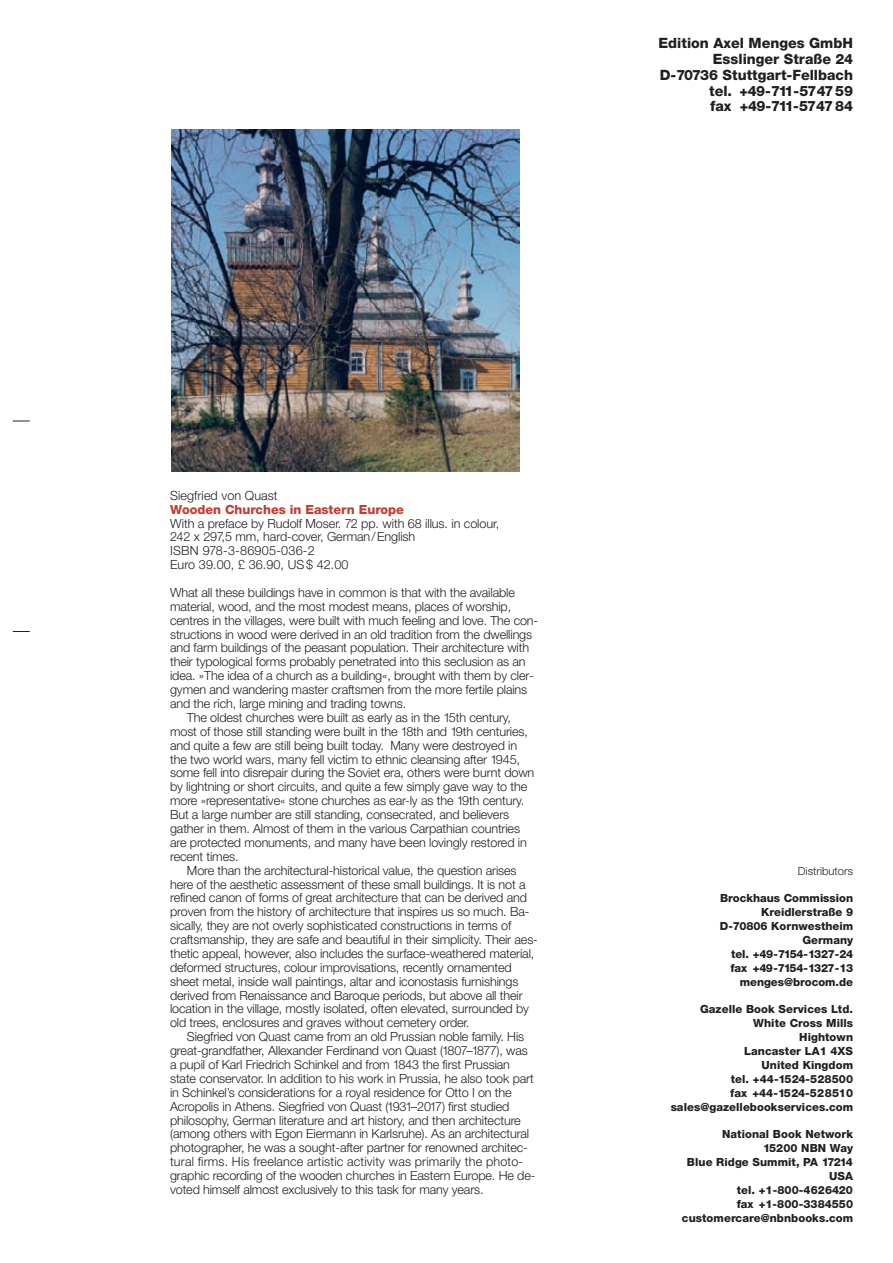
<style>
.page{position:relative;width:893px;height:1263px;background:#fff}
.page>*{position:absolute;margin:0;border:0;box-sizing:border-box;transform-origin:0 0}
.t1{font:800 14.25px/15.8px "Helvetica Neue";color:#231f20;text-align:right}
.t2{font:300 12.6px/14px "Helvetica Neue";letter-spacing:-.01em;color:#231f20}
.t3{font:300 12.6px "Helvetica Neue";letter-spacing:.01em;color:#231f20}
.t4{font:800 12.6px "Helvetica Neue";color:#c7392c}
.t5{font:800 11.25px/14px "Helvetica Neue";letter-spacing:.005em;color:#231f20;text-align:right}
.t6{font:300 11.25px "Helvetica Neue";color:#231f20}
</style>
<div class="page">
<svg style="left:13px;top:421px;width:17px;height:1px"></svg>
<svg style="left:13px;top:631px;width:17px;height:1px"></svg>
<img style="left:171px;top:129px;width:349px;height:343px">
<p class="t1" style="left:658px;top:37px;width:196px">Edition Axel Menges GmbH<br>Esslinger Straße 24<br>D-70736 Stuttgart-Fellbach tel. +49-711-574759<br>fax +49-711-574784</p>
<p class="t2" style="left:170px;top:489px;width:109px">Siegfried von Quast</p>
<p class="t4" style="left:170px;top:505px;width:235px">Wooden Churches in Eastern Europe</p>
<p class="t2" style="left:170px;top:517px;width:331px">With a preface by Rudolf Moser. 72 pp. with 68 illus. in colour, 242 x 297,5 mm, hard-cover, German/English<br>ISBN 978-3-86905-036-2<br>Euro 39.00, £ 36.90, US$ 42.00</p>
<p class="t2" style="left:170px;top:587px;width:346px">What all these buildings have in common is that with the available</p>
<p class="t2" style="left:170px;top:600px;width:343px">material, wood, and the most modest means, places of worship,</p>
<p class="t2" style="left:170px;top:614px;width:370px">centres in the villages, were built with much feeling and love. The con-</p>
<p class="t2" style="left:170px;top:628px;width:364px">structions in wood were derived in an old tradition from the dwellings</p>
<p class="t2" style="left:170px;top:642px;width:360px">and farm buildings of the peasant population. Their architecture with</p>
<p class="t2" style="left:170px;top:656px;width:357px">their typological forms probably penetrated into this seclusion as an</p>
<p class="t2" style="left:170px;top:670px;width:365px">idea. »The idea of a church as a building«, brought with them by cler-</p>
<p class="t2" style="left:170px;top:684px;width:359px">gymen and wandering master craftsmen from the more fertile plains</p>
<p class="t2" style="left:170px;top:698px;width:238px">and the rich, large mining and trading towns.</p>
<p class="t2" style="left:187px;top:712px;width:325px">The oldest churches were built as early as in the 15th century,</p>
<p class="t2" style="left:170px;top:725px;width:359px">most of those still standing were built in the 18th and 19th centuries,</p>
<p class="t2" style="left:170px;top:739px;width:348px">and quite a few are still being built today. Many were destroyed in</p>
<p class="t2" style="left:170px;top:753px;width:351px">the two world wars, many fell victim to ethnic cleansing after 1945,</p>
<p class="t2" style="left:170px;top:767px;width:366px">some fell into disrepair during the Soviet era, others were burnt down</p>
<p class="t2" style="left:170px;top:781px;width:359px">by lightning or short circuits, and quite a few simply gave way to the</p>
<p class="t2" style="left:170px;top:795px;width:356px">more »representative« stone churches as ear-ly as the 19th century.</p>
<p class="t2" style="left:170px;top:809px;width:341px">But a large number are still standing, consecrated, and believers</p>
<p class="t2" style="left:170px;top:823px;width:351px">gather in them. Almost of them in the various Carpathian countries</p>
<p class="t2" style="left:170px;top:836px;width:358px">are protected monuments, and many have been lovingly restored in</p>
<p class="t2" style="left:170px;top:850px;width:70px">recent times.</p>
<p class="t2" style="left:187px;top:864px;width:331px">More than the architectural-historical value, the question arises</p>
<p class="t2" style="left:170px;top:878px;width:357px">here of the aesthetic assessment of these small buildings. It is not a</p>
<p class="t2" style="left:170px;top:892px;width:358px">refined canon of forms of great architecture that can be derived and</p>
<p class="t2" style="left:170px;top:906px;width:361px">proven from the history of architecture that inspires us so much. Ba-</p>
<p class="t2" style="left:170px;top:920px;width:343px">sically, they are not overly sophisticated constructions in terms of</p>
<p class="t2" style="left:170px;top:934px;width:369px">craftsmanship, they are safe and beautiful in their simplicity. Their aes-</p>
<p class="t2" style="left:170px;top:948px;width:366px">thetic appeal, however, also includes the surface-weathered material,</p>
<p class="t2" style="left:170px;top:961px;width:343px">deformed structures, colour improvisations, recently ornamented</p>
<p class="t2" style="left:170px;top:975px;width:350px">sheet metal, inside wall paintings, altar and iconostasis furnishings</p>
<p class="t2" style="left:170px;top:989px;width:354px">derived from Renaissance and Baroque periods, but above all their</p>
<p class="t2" style="left:170px;top:1003px;width:360px">location in the village, mostly isolated, often elevated, surrounded by</p>
<p class="t2" style="left:170px;top:1017px;width:301px">old trees, enclosures and graves without cemetery order.</p>
<p class="t2" style="left:187px;top:1031px;width:339px">Siegfried von Quast came from an old Prussian noble family. His</p>
<p class="t2" style="left:170px;top:1045px;width:359px">great-grandfather, Allexander Ferdinand von Quast (1807–1877), was</p>
<p class="t2" style="left:170px;top:1059px;width:341px">a pupil of Karl Friedrich Schinkel and from 1843 the first Prussian</p>
<p class="t2" style="left:170px;top:1072px;width:365px">state conservator. In addition to his work in Prussia, he also took part</p>
<p class="t2" style="left:170px;top:1086px;width:343px">in Schinkel’s considerations for a royal residence for Otto I on the</p>
<p class="t2" style="left:170px;top:1100px;width:341px">Acropolis in Athens. Siegfried von Quast (1931–2017) first studied</p>
<p class="t2" style="left:170px;top:1114px;width:352px">philosophy, German literature and art history, and then architecture</p>
<p class="t2" style="left:170px;top:1128px;width:361px">(among others with Egon Eiermann in Karlsruhe). As an architectural</p>
<p class="t2" style="left:170px;top:1142px;width:359px">photographer, he was a sought-after partner for renowned architec-</p>
<p class="t3" style="left:170px;top:1157px;width:355px">tural firms. His freelance artistic activity was primarily the photo-</p>
<p class="t2" style="left:170px;top:1170px;width:367px">graphic recording of the wooden churches in Eastern Europe. He de-</p>
<p class="t2" style="left:170px;top:1184px;width:315px">voted himself almost exclusively to this task for many years.</p>
<p class="t6" style="left:798px;top:866px;width:57px">Distributors</p>
<p class="t5" style="left:720px;top:892px;width:135px">Brockhaus Commission<br>Kreidlerstraße 9<br>D-70806 Kornwestheim<br>Germany<br>tel. +49-7154-1327-24 fax +49-7154-1327-13 menges@brocom.de</p>
<p class="t5" style="left:671px;top:1003px;width:184px">Gazelle Book Services Ltd.<br>White Cross Mills<br>Hightown<br>Lancaster LA1 4XS<br>United Kingdom<br>tel. +44-1524-528500<br>fax +44-1524-528510 sales@gazellebookservices.com</p>
<p class="t5" style="left:682px;top:1128px;width:173px">National Book Network<br>15200 NBN Way<br>Blue Ridge Summit, PA 17214<br>USA<br>tel. +1-800-4626420<br>fax +1-800-3384550 customercare@nbnbooks.com</p>
</div>
